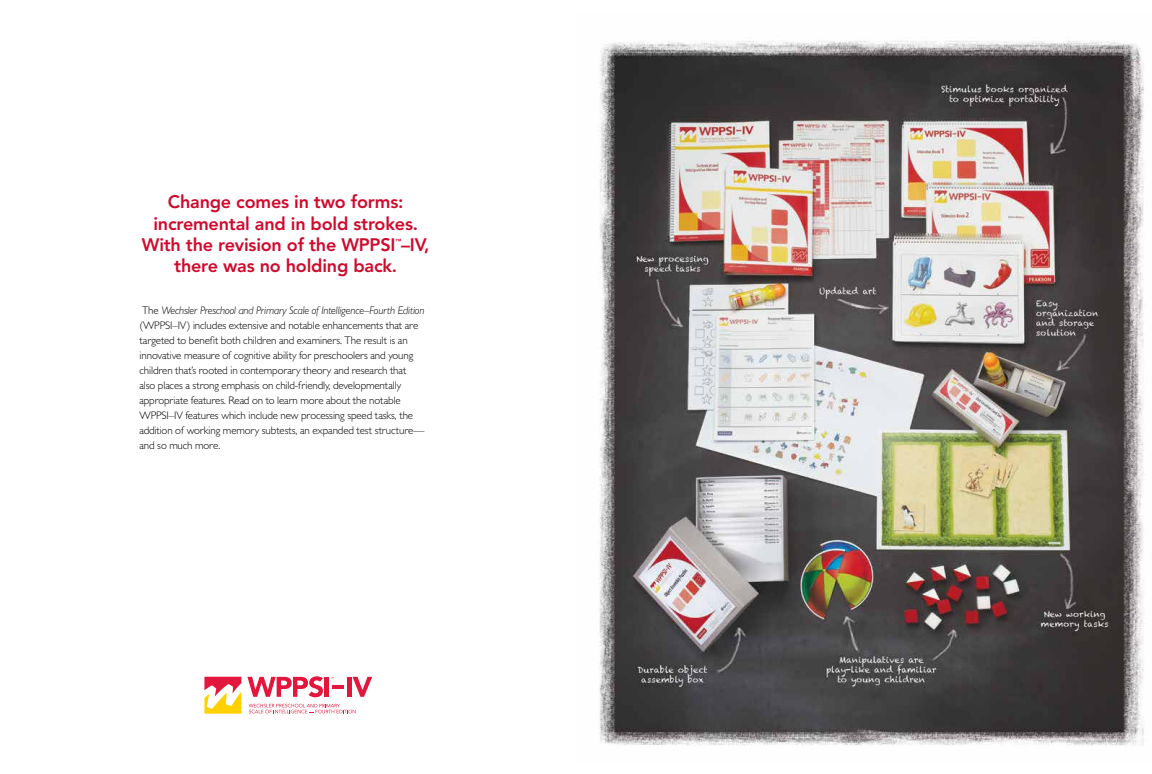
<style>
.page{position:relative;width:1152px;height:774px;background:#fff}
.page>*{position:absolute;margin:0;border:0;box-sizing:border-box;transform-origin:0 0}
.t1{font:800 18px/21.5px "Avenir LT Std";letter-spacing:-.01em;color:#cf0a2c;text-align:center}
.t2{font:300 11px/15px "Gill Sans MT Std";letter-spacing:-.01em;color:#000}
.t3{font:800 5.8px "Avenir LT Std";color:#cf0a2c}
.s1{font-weight:400;font-style:italic}
</style>
<div class="page">
<img style="left:598px;top:40px;width:546px;height:706px">
<svg style="left:204px;top:676px;width:38px;height:38px"></svg>
<svg style="left:204px;top:677px;width:37px;height:37px"></svg>
<svg style="left:247px;top:676px;width:76px;height:21px"></svg>
<hr style="left:325px;top:677px;width:4px;height:20px;background:#e3173e">
<div style="left:347px;top:677px;width:5px;height:20px;background:#e3173e"></div>
<svg style="left:352px;top:677px;width:20px;height:20px"></svg>
<hr style="left:332px;top:685px;width:12px;height:4px;background:#e3173e">
<svg style="left:249px;top:704px;width:107px;height:9px"></svg>
<h1 class="t1" style="left:142px;top:191px;width:289px">Change comes in two forms: incremental and in bold strokes.<br>With the revision of the WPPSI –IV,</h1>
<p class="t3" style="left:395px;top:237px;width:7px">™</p>
<h1 class="t1" style="left:174px;top:255px;width:225px">there was no holding back.</h1>
<p class="t2" style="left:140px;top:303px;width:287px">The <span class="s1">Wechsler Preschool and Primary Scale of Intelligence–Fourth Edition </span>(WPPSI–IV) includes extensive and notable enhancements that are targeted to benefit both children and examiners. The result is an innovative measure of cognitive ability for preschoolers and young children that’s rooted in contemporary theory and research that also places a strong emphasis on child-friendly, developmentally appropriate features. Read on to learn more about the notable WPPSI–IV features which include new processing speed tasks, the addition of working memory subtests, an expanded test structure— and so much more.</p>
</div>
